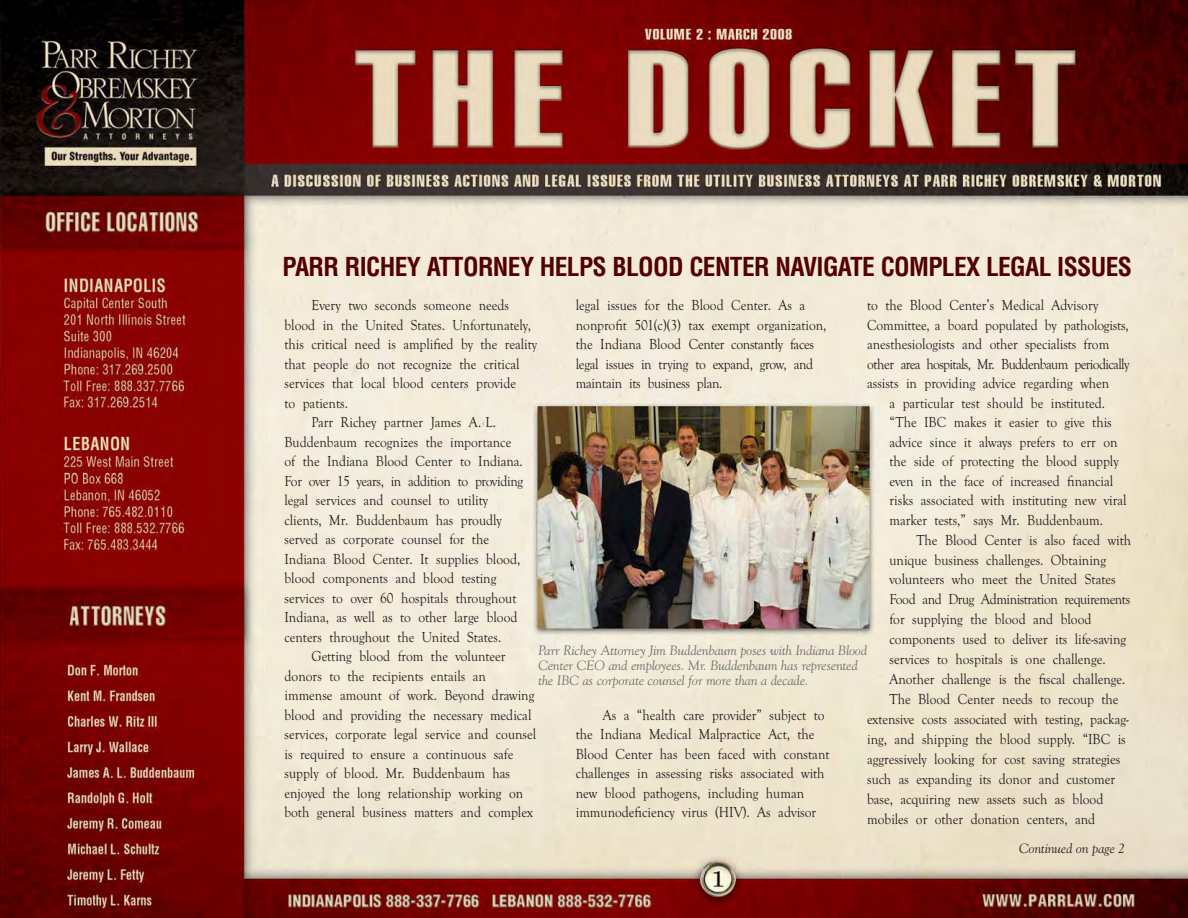
<style>
.page{position:relative;width:1188px;height:918px;background:#fff}
.page>*{position:absolute;margin:0;border:0;box-sizing:border-box;transform-origin:0 0}
.t1{font:700 condensed 25.5px "Helvetica";letter-spacing:-.025em;color:#520000}
.t2{font:15px/19.5px "Goudy Old Style T";color:#231f20;scale:.9 1}
.t3{font:15px/19.5px "Goudy Old Style T";letter-spacing:-.02em;color:#231f20;scale:.9 1}
.t4{font:15px "Goudy Old Style T";letter-spacing:-.045em;color:#231f20;scale:.9 1}
.t5{font:15px "Goudy Old Style T";letter-spacing:-.03em;color:#231f20;scale:.9 1}
.t6{font:15px "Goudy Old Style T";letter-spacing:-.025em;color:#231f20;scale:.9 1}
.t7{font:italic 13.5px/15px "Goudy Old Style BT";color:#6c6e70}
.t8{font:italic 13.5px "Goudy Old Style BT";color:#231f20}
</style>
<div class="page">
<img style="left:0;top:0;width:1188px;height:918px">
<p class="t1" style="left:282px;top:257px;width:851px">PARR RICHEY ATTORNEY HELPS BLOOD CENTER NAVIGATE COMPLEX LEGAL ISSUES</p>
<p class="t2" style="left:867px;top:296px;width:259px">to the Blood Center’s Medical Advisory</p>
<p class="t2" style="left:867px;top:316px;width:292px">Committee, a board populated by pathologists,</p>
<p class="t2" style="left:867px;top:335px;width:271px">anesthesiologists and other specialists from</p>
<p class="t4" style="left:867px;top:358px;width:293px">other area hospitals, Mr. Buddenbaum periodically</p>
<p class="t2" style="left:867px;top:374px;width:271px">assists in providing advice regarding when</p>
<p class="t2" style="left:890px;top:394px;width:241px">a particular test should be instituted.</p>
<p class="t2" style="left:890px;top:413px;width:248px">“The IBC makes it easier to give this</p>
<p class="t2" style="left:890px;top:433px;width:255px">advice since it always prefers to err on</p>
<p class="t2" style="left:890px;top:452px;width:256px">the side of protecting the blood supply</p>
<p class="t2" style="left:890px;top:472px;width:250px">even in the face of increased financial</p>
<p class="t2" style="left:890px;top:491px;width:265px">risks associated with instituting new viral</p>
<p class="t2" style="left:890px;top:511px;width:239px">marker tests,” says Mr. Buddenbaum.</p>
<p class="t2" style="left:916px;top:531px;width:240px">The Blood Center is also faced with</p>
<p class="t2" style="left:890px;top:551px;width:242px">unique business challenges. Obtaining</p>
<p class="t2" style="left:890px;top:571px;width:253px">volunteers who meet the United States</p>
<p class="t5" style="left:890px;top:594px;width:269px">Food and Drug Administration requirements</p>
<p class="t2" style="left:890px;top:611px;width:226px">for supplying the blood and blood</p>
<p class="t2" style="left:890px;top:631px;width:265px">components used to deliver its life-saving</p>
<p class="t2" style="left:890px;top:651px;width:242px">services to hospitals is one challenge.</p>
<p class="t2" style="left:890px;top:671px;width:264px">Another challenge is the fiscal challenge.</p>
<p class="t2" style="left:890px;top:690px;width:256px">The Blood Center needs to recoup the</p>
<p class="t2" style="left:867px;top:710px;width:292px">extensive costs associated with testing, packag-</p>
<p class="t2" style="left:867px;top:730px;width:289px">ing, and shipping the blood supply. “IBC is</p>
<p class="t2" style="left:867px;top:750px;width:283px">aggressively looking for cost saving strategies</p>
<p class="t2" style="left:867px;top:770px;width:277px">such as expanding its donor and customer</p>
<p class="t2" style="left:867px;top:790px;width:264px">base, acquiring new assets such as blood</p>
<p class="t2" style="left:867px;top:810px;width:255px">mobiles or other donation centers, and</p>
<p class="t3" style="left:576px;top:296px;width:280px">legal issues for the Blood Center. As a nonprofit 501(c)(3) tax exempt organization, the Indiana Blood Center constantly faces legal issues in trying to expand, grow, and maintain its business plan.</p>
<p class="t2" style="left:311px;top:296px;width:221px">Every two seconds someone needs</p>
<p class="t2" style="left:284px;top:316px;width:275px">blood in the United States. Unfortunately,</p>
<p class="t2" style="left:284px;top:335px;width:282px">this critical need is amplified by the reality</p>
<p class="t2" style="left:284px;top:355px;width:263px">that people do not recognize the critical</p>
<p class="t2" style="left:284px;top:374px;width:259px">services that local blood centers provide</p>
<p class="t2" style="left:284px;top:394px;width:72px">to patients.</p>
<p class="t2" style="left:311px;top:413px;width:207px">Parr Richey partner James A. L.</p>
<p class="t2" style="left:284px;top:433px;width:254px">Buddenbaum recognizes the importance</p>
<p class="t2" style="left:284px;top:452px;width:266px">of the Indiana Blood Center to Indiana.</p>
<p class="t6" style="left:284px;top:475px;width:267px">For over 15 years, in addition to providing</p>
<p class="t2" style="left:284px;top:491px;width:228px">legal services and counsel to utility</p>
<p class="t2" style="left:284px;top:511px;width:243px">clients, Mr. Buddenbaum has proudly</p>
<p class="t2" style="left:284px;top:530px;width:229px">served as corporate counsel for the</p>
<p class="t2" style="left:284px;top:550px;width:264px">Indiana Blood Center. It supplies blood,</p>
<p class="t2" style="left:284px;top:569px;width:237px">blood components and blood testing</p>
<p class="t2" style="left:284px;top:589px;width:259px">services to over 60 hospitals throughout</p>
<p class="t2" style="left:284px;top:608px;width:261px">Indiana, as well as to other large blood</p>
<p class="t2" style="left:284px;top:628px;width:243px">centers throughout the United States.</p>
<p class="t2" style="left:311px;top:647px;width:217px">Getting blood from the volunteer</p>
<p class="t2" style="left:284px;top:667px;width:225px">donors to the recipients entails an</p>
<p class="t2" style="left:284px;top:686px;width:279px">immense amount of work. Beyond drawing</p>
<p class="t2" style="left:284px;top:706px;width:276px">blood and providing the necessary medical</p>
<p class="t2" style="left:284px;top:725px;width:281px">services, corporate legal service and counsel</p>
<p class="t2" style="left:284px;top:745px;width:256px">is required to ensure a continuous safe</p>
<p class="t2" style="left:284px;top:764px;width:252px">supply of blood. Mr. Buddenbaum has</p>
<p class="t2" style="left:284px;top:784px;width:267px">enjoyed the long relationship working on</p>
<p class="t2" style="left:284px;top:803px;width:278px">both general business matters and complex</p>
<p class="t7" style="left:538px;top:643px;width:330px">Parr Richey Attorney Jim Buddenbaum poses with Indiana Blood<br>Center CEO and employees. Mr. Buddenbaum has represented the IBC as corporate counsel for more than a decade.</p>
<p class="t2" style="left:576px;top:706px;width:283px;text-indent:27px">As a “health care provider” subject to the Indiana Medical Malpractice Act, the Blood Center has been faced with constant challenges in assessing risks associated with new blood pathogens, including human immunodeficiency virus (HIV). As advisor</p>
<p class="t8" style="left:1019px;top:841px;width:107px">Continued on page 2</p>
</div>
